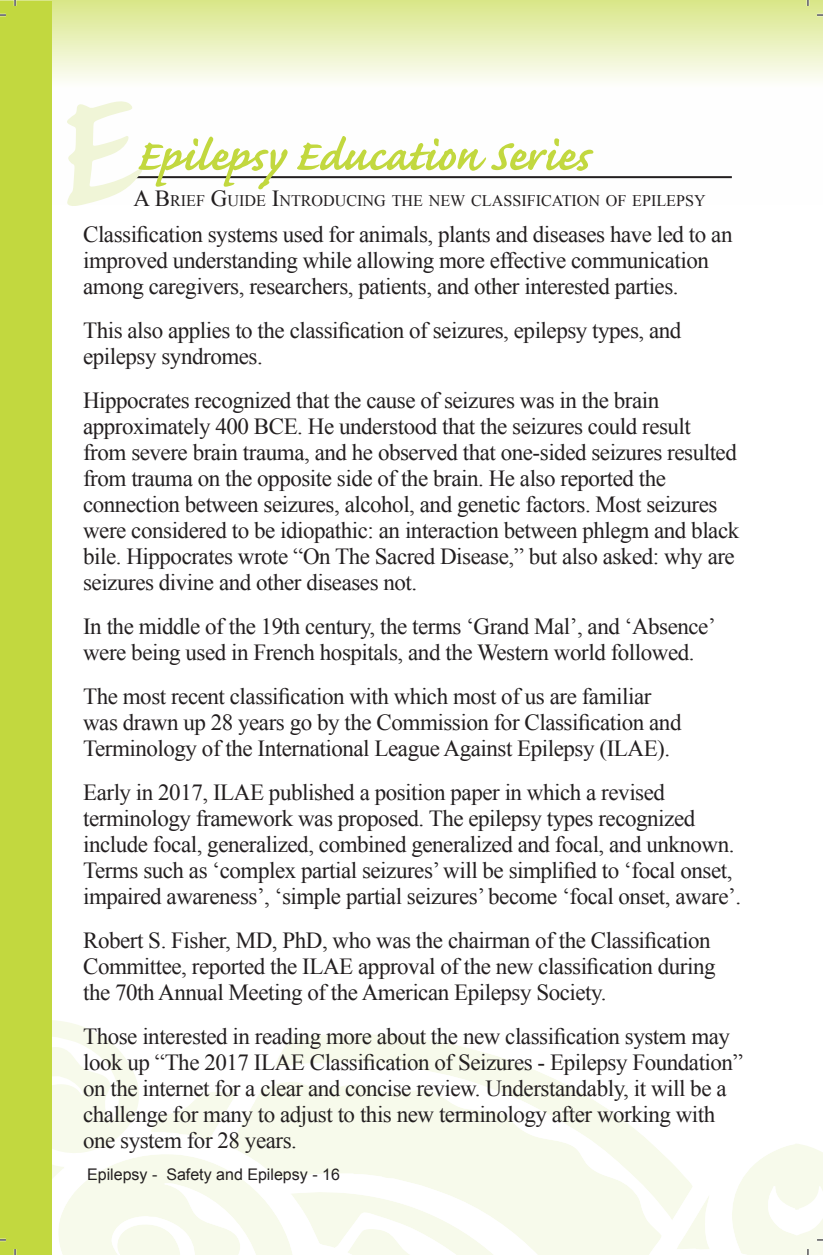
<style>
.page{position:relative;width:823px;height:1255px;background:#fff}
.page>*{position:absolute;margin:0;border:0;box-sizing:border-box;transform-origin:0 0}
.t1{font:700 56px "Caflisch Script";letter-spacing:-.005em;color:#c2d83f}
.t2{font:23px/26px "Times New Roman";letter-spacing:-.02em;color:#231f20}
.t3{font:16.2px "Times New Roman";color:#231f20}
.t4{font:16px "Arial";color:#231f20}
.s1{font-size:23px}
</style>
<div class="page">
<svg style="left:0;top:0;width:822px;height:179px"></svg>
<svg style="left:140px;top:1034px;width:654px;height:220px;fill:#f7faeb"></svg>
<div style="left:0;top:1px;width:51px;height:1253px;background:#c2d83f"></div>
<hr style="left:130px;top:176px;width:601px;height:2px;background:#231f20">
<svg style="left:0;top:14px;width:6px;height:2px"></svg>
<svg style="left:816px;top:14px;width:6px;height:2px"></svg>
<svg style="left:14px;top:0;width:2px;height:6px"></svg>
<svg style="left:0;top:1012px;width:140px;height:242px"></svg>
<svg style="left:806px;top:0;width:2px;height:6px"></svg>
<svg style="left:794px;top:1144px;width:28px;height:110px"></svg>
<svg style="left:51px;top:90px;width:104px;height:119px"></svg>
<h1 class="t1" style="left:135px;top:127px;width:455px">Epilepsy Education Series</h1>
<p class="t3" style="left:134px;top:189px;width:573px"><span class="s1">A B</span>RIEF <span class="s1">G</span>UIDE <span class="s1">I</span>NTRODUCING THE NEW CLASSIFICATION OF EPILEPSY</p>
<p class="t2" style="left:83px;top:220px;width:650px">Classification systems used for animals, plants and diseases have led to an improved understanding while allowing more effective communication among caregivers, researchers, patients, and other interested parties.</p>
<p class="t2" style="left:83px;top:316px;width:599px">This also applies to the classification of seizures, epilepsy types, and epilepsy syndromes.</p>
<p class="t2" style="left:83px;top:386px;width:657px">Hippocrates recognized that the cause of seizures was in the brain approximately 400 BCE. He understood that the seizures could result from severe brain trauma, and he observed that one-sided seizures resulted from trauma on the opposite side of the brain. He also reported the connection between seizures, alcohol, and genetic factors. Most seizures were considered to be idiopathic: an interaction between phlegm and black bile. Hippocrates wrote “On The Sacred Disease,” but also asked: why are seizures divine and other diseases not.</p>
<p class="t2" style="left:83px;top:612px;width:633px">In the middle of the 19th century, the terms ‘Grand Mal’, and ‘Absence’ were being used in French hospitals, and the Western world followed.</p>
<p class="t2" style="left:83px;top:682px;width:599px">The most recent classification with which most of us are familiar was drawn up 28 years go by the Commission for Classification and<br>Terminology of the International League Against Epilepsy (ILAE).</p>
<p class="t2" style="left:83px;top:778px;width:659px">Early in 2017, ILAE published a position paper in which a revised terminology framework was proposed. The epilepsy types recognized include focal, generalized, combined generalized and focal, and unknown.<br>Terms such as ‘complex partial seizures’ will be simplified to ‘focal onset, impaired awareness’, ‘simple partial seizures’ become ‘focal onset, aware’.</p>
<p class="t2" style="left:83px;top:926px;width:633px">Robert S. Fisher, MD, PhD, who was the chairman of the Classification<br>Committee, reported the ILAE approval of the new classification during the 70th Annual Meeting of the American Epilepsy Society.</p>
<p class="t2" style="left:83px;top:1022px;width:661px">Those interested in reading more about the new classification system may look up “The 2017 ILAE Classification of Seizures - Epilepsy Foundation” on the internet for a clear and concise review. Understandably, it will be a challenge for many to adjust to this new terminology after working with one system for 28 years.</p>
<p class="t4" style="left:87px;top:1163px;width:254px">Epilepsy - Safety and Epilepsy - 16</p>
</div>
